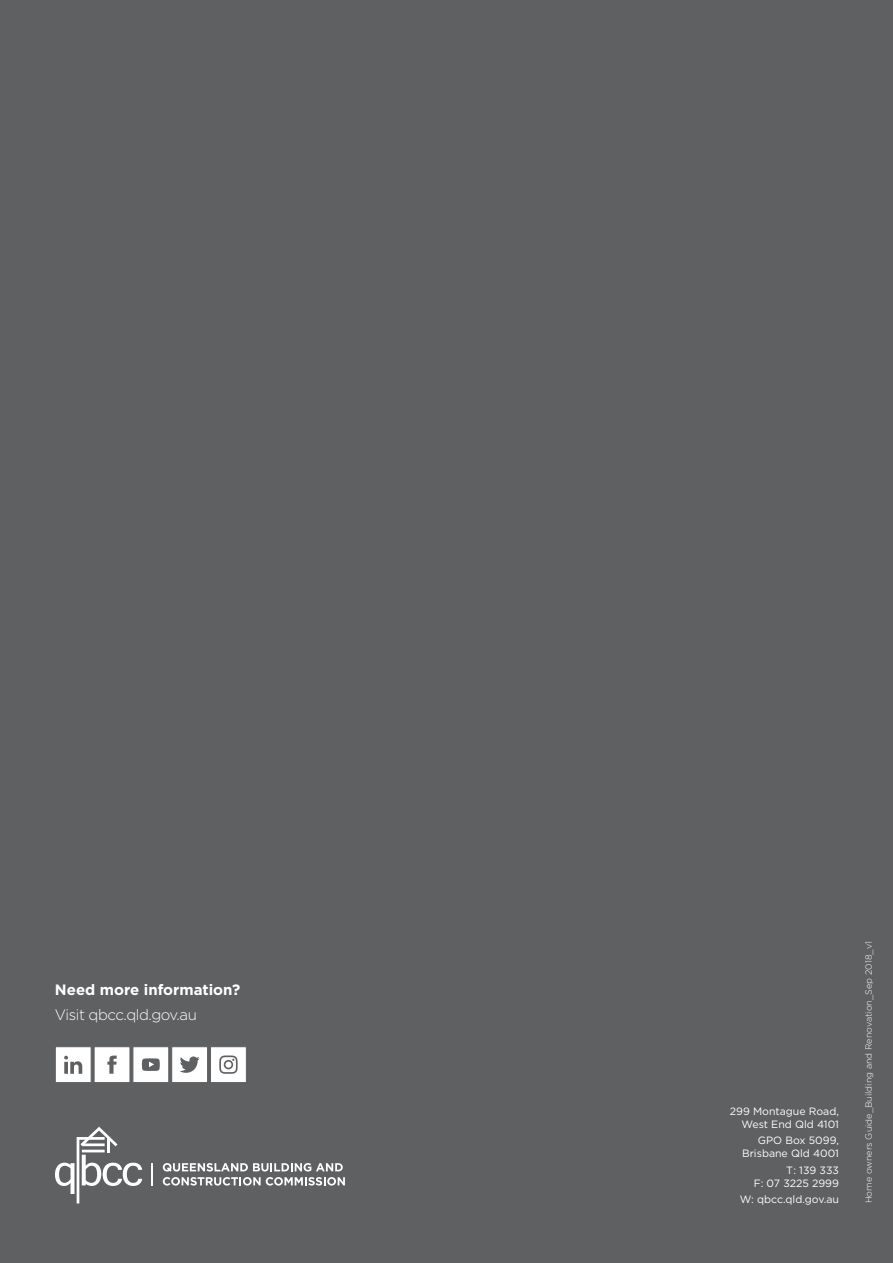
<style>
.page{position:relative;width:893px;height:1263px;background:#5f6062}
.page>*{position:absolute;margin:0;border:0;box-sizing:border-box;transform-origin:0 0}
.t1{font:700 15px "Gotham";color:#fff}
.t2{font:300 15px "Gotham";letter-spacing:-.03em;color:#fff}
.t3{font:10.5px/12.8px "Gotham";color:#fff;text-align:right}
.t4{font:300 9px "Gotham";color:#fff}
</style>
<div class="page">
<div style="left:55px;top:1046px;width:36px;height:37px;background:#fff;border:1px solid #5f6062"></div>
<svg style="left:64px;top:1056px;width:18px;height:18px"></svg>
<div style="left:94px;top:1046px;width:36px;height:37px;background:#fff;border:1px solid #5f6062"></div>
<svg style="left:107px;top:1055px;width:10px;height:19px"></svg>
<div style="left:133px;top:1046px;width:36px;height:37px;background:#fff;border:1px solid #5f6062"></div>
<svg style="left:142px;top:1058px;width:18px;height:13px"></svg>
<div style="left:171px;top:1046px;width:37px;height:37px;background:#fff;border:1px solid #5f6062"></div>
<svg style="left:180px;top:1056px;width:20px;height:17px"></svg>
<div style="left:210px;top:1046px;width:37px;height:37px;background:#fff;border:1px solid #5f6062"></div>
<svg style="left:219px;top:1055px;width:19px;height:19px"></svg>
<svg style="left:55px;top:1127px;width:87px;height:76px"></svg>
<hr style="left:107px;top:1138px;width:3px;height:14px;background:#fff">
<svg style="left:152px;top:1163px;width:1px;height:22px"></svg>
<svg style="left:163px;top:1163px;width:182px;height:22px"></svg>
<h1 class="t1" style="left:55px;top:979px;width:187px">Need more information?</h1>
<h1 class="t2" style="left:55px;top:1005px;width:143px">Visit qbcc.qld.gov.au</h1>
<p class="t3" style="left:730px;top:1104px;width:111px">299 Montague Road,<br>West End Qld 4101</p>
<p class="t3" style="left:742px;top:1134px;width:98px">GPO Box 5099,<br>Brisbane Qld 4001</p>
<p class="t3" style="left:754px;top:1163px;width:87px">T: 139 333<br>F: 07 3225 2999</p>
<p class="t3" style="left:740px;top:1193px;width:101px">W: qbcc.qld.gov.au</p>
<p class="t4" style="left:863px;top:1203px;width:264px;rotate:-90deg">Home owners Guide_Building and Renovation_Sep 2018_v1</p>
</div>
